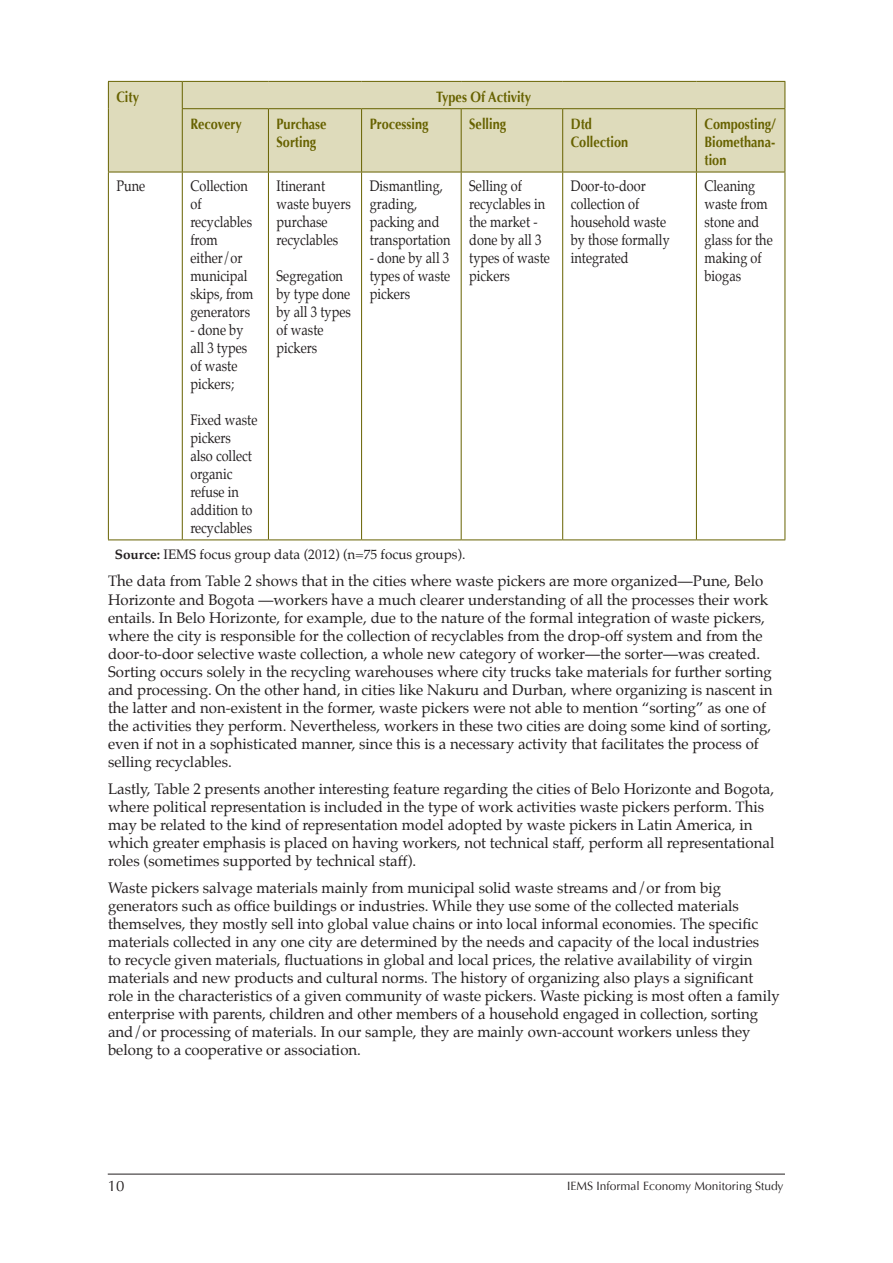
<style>
.page{position:relative;width:893px;height:1263px;background:#fff}
.page>*{position:absolute;margin:0;border:0;box-sizing:border-box;transform-origin:0 0}
.Main_Body_Text{font:15px/18px "Palatino";color:#231f20}
.Table_Text{font:15px/18px "Palatino";color:#231f20;scale:.85 1}
.Table_Headings{font:700 15px/18px "Optima";color:#676200;scale:.85 1}
.t1{font:15px "Optima";color:#231f20}
.Source{font:13.5px "Palatino";color:#231f20}
.t2{font:12px "Optima";color:#231f20}
.s1{font-weight:700}
</style>
<div class="page">
<hr style="left:108px;top:1174px;width:677px;height:1px;background:#231f20">
<div style="left:109px;top:82px;width:676px;height:90px;background:#dedbbb"></div>
<hr style="left:108px;top:81px;width:74px;height:1px;background:#676200">
<svg style="left:108px;top:82px;width:1px;height:27px"></svg>
<hr style="left:182px;top:81px;width:86px;height:1px;background:#676200">
<svg style="left:182px;top:82px;width:1px;height:26px"></svg>
<hr style="left:268px;top:81px;width:94px;height:1px;background:#676200">
<hr style="left:362px;top:81px;width:99px;height:1px;background:#676200">
<hr style="left:461px;top:81px;width:102px;height:1px;background:#676200">
<hr style="left:563px;top:81px;width:133px;height:1px;background:#676200">
<hr style="left:696px;top:81px;width:89px;height:1px;background:#676200">
<svg style="left:785px;top:82px;width:1px;height:26px"></svg>
<hr style="left:108px;top:109px;width:1px;height:63px;background:#676200">
<hr style="left:182px;top:108px;width:86px;height:1px;background:#676200">
<hr style="left:182px;top:109px;width:1px;height:63px;background:#676200">
<hr style="left:268px;top:108px;width:94px;height:1px;background:#676200">
<hr style="left:268px;top:109px;width:1px;height:63px;background:#676200">
<hr style="left:362px;top:108px;width:99px;height:1px;background:#676200">
<hr style="left:361px;top:109px;width:1px;height:63px;background:#676200">
<hr style="left:461px;top:108px;width:102px;height:1px;background:#676200">
<hr style="left:461px;top:109px;width:1px;height:63px;background:#676200">
<hr style="left:563px;top:108px;width:133px;height:1px;background:#676200">
<hr style="left:562px;top:109px;width:1px;height:63px;background:#676200">
<hr style="left:696px;top:108px;width:89px;height:1px;background:#676200">
<hr style="left:696px;top:109px;width:1px;height:63px;background:#676200">
<hr style="left:785px;top:109px;width:1px;height:63px;background:#676200">
<hr style="left:108px;top:172px;width:74px;height:1px;background:#676200">
<hr style="left:108px;top:172px;width:1px;height:367px;background:#676200">
<hr style="left:182px;top:172px;width:86px;height:1px;background:#676200">
<hr style="left:182px;top:172px;width:1px;height:367px;background:#676200">
<hr style="left:268px;top:172px;width:94px;height:1px;background:#676200">
<hr style="left:268px;top:172px;width:1px;height:367px;background:#676200">
<hr style="left:362px;top:172px;width:99px;height:1px;background:#676200">
<hr style="left:361px;top:172px;width:1px;height:367px;background:#676200">
<hr style="left:461px;top:172px;width:102px;height:1px;background:#676200">
<hr style="left:461px;top:172px;width:1px;height:367px;background:#676200">
<hr style="left:563px;top:172px;width:133px;height:1px;background:#676200">
<hr style="left:562px;top:172px;width:1px;height:367px;background:#676200">
<hr style="left:696px;top:172px;width:89px;height:1px;background:#676200">
<hr style="left:696px;top:172px;width:1px;height:367px;background:#676200">
<hr style="left:785px;top:172px;width:1px;height:367px;background:#676200">
<hr style="left:108px;top:539px;width:74px;height:1px;background:#676200">
<hr style="left:182px;top:539px;width:86px;height:1px;background:#676200">
<hr style="left:268px;top:539px;width:94px;height:1px;background:#676200">
<hr style="left:362px;top:539px;width:99px;height:1px;background:#676200">
<hr style="left:461px;top:539px;width:102px;height:1px;background:#676200">
<hr style="left:563px;top:539px;width:133px;height:1px;background:#676200">
<hr style="left:696px;top:539px;width:89px;height:1px;background:#676200">
<p class="Table_Headings" style="left:116px;top:88px;width:28px">City</p>
<p class="Table_Headings" style="left:436px;top:88px;width:113px">Types Of Activity</p>
<p class="Table_Headings" style="left:190px;top:115px;width:62px">Recovery</p>
<p class="Table_Headings" style="left:277px;top:115px;width:60px">Purchase<br>Sorting</p>
<p class="Table_Headings" style="left:370px;top:115px;width:71px">Processing</p>
<p class="Table_Headings" style="left:469px;top:115px;width:45px">Selling</p>
<p class="Table_Headings" style="left:571px;top:115px;width:69px">Dtd<br>Collection</p>
<p class="Table_Headings" style="left:704px;top:115px;width:86px;text-align:justify">Composting/ Biomethana&shy;tion</p>
<p class="Table_Text" style="left:116px;top:177px;width:36px">Pune</p>
<p class="Table_Text" style="left:190px;top:177px;width:76px">Collection of recyclables from either/or municipal skips, from generators</p>
<p class="Table_Text" style="left:190px;top:321px;width:69px">- done by all 3 types of waste pickers;</p>
<p class="Table_Text" style="left:190px;top:411px;width:80px">Fixed waste pickers<br>also collect organic refuse in addition to recyclables</p>
<p class="Table_Text" style="left:469px;top:177px;width:96px">Selling of recyclables in the market - done by all 3 types of waste pickers</p>
<p class="Table_Text" style="left:571px;top:177px;width:118px">Door-to-door collection of household waste by those formally integrated</p>
<p class="Table_Text" style="left:704px;top:177px;width:82px">Cleaning waste from stone and glass for the making of biogas</p>
<p class="Table_Text" style="left:370px;top:177px;width:97px">Dismantling, grading, packing and transportation</p>
<p class="Table_Text" style="left:370px;top:249px;width:96px;text-align:justify">- done by all 3 types of waste pickers</p>
<p class="Table_Text" style="left:277px;top:177px;width:89px">Itinerant waste buyers purchase recyclables</p>
<p class="Table_Text" style="left:277px;top:267px;width:89px">Segregation by type done by all 3 types of waste pickers</p>
<p class="Source" style="left:115px;top:544px;width:352px"><span class="s1">Source:</span> IEMS focus group data (2012) (n=75 focus groups).</p>
<p class="Main_Body_Text" style="left:108px;top:572px;width:666px">The data from Table 2 shows that in the cities where waste pickers are more organized—Pune, Belo Horizonte and Bogota —workers have a much clearer understanding of all the processes their work entails. In Belo Horizonte, for example, due to the nature of the formal integration of waste pickers, where the city is responsible for the collection of recyclables from the drop-off system and from the door-to-door selective waste collection, a whole new category of worker—the sorter—was created.<br>Sorting occurs solely in the recycling warehouses where city trucks take materials for further sorting and processing. On the other hand, in cities like Nakuru and Durban, where organizing is nascent in the latter and non-existent in the former, waste pickers were not able to mention “sorting” as one of the activities they perform. Nevertheless, workers in these two cities are doing some kind of sorting, even if not in a sophisticated manner, since this is a necessary activity that facilitates the process of selling recyclables.</p>
<p class="Main_Body_Text" style="left:108px;top:779px;width:668px">Lastly, Table 2 presents another interesting feature regarding the cities of Belo Horizonte and Bogota, where political representation is included in the type of work activities waste pickers perform. This may be related to the kind of representation model adopted by waste pickers in Latin America, in which greater emphasis is placed on having workers, not technical staff, perform all representational roles (sometimes supported by technical staff).</p>
<p class="Main_Body_Text" style="left:108px;top:878px;width:673px">Waste pickers salvage materials mainly from municipal solid waste streams and/or from big generators such as office buildings or industries. While they use some of the collected materials themselves, they mostly sell into global value chains or into local informal economies. The specific materials collected in any one city are determined by the needs and capacity of the local industries<br>to recycle given materials, fluctuations in global and local prices, the relative availability of virgin materials and new products and cultural norms. The history of organizing also plays a significant role in the characteristics of a given community of waste pickers. Waste picking is most often a family enterprise with parents, children and other members of a household engaged in collection, sorting and/or processing of materials. In our sample, they are mainly own-account workers unless they belong to a cooperative or association.</p>
<p class="t1" style="left:108px;top:1177px;width:18px">10</p>
<p class="t2" style="left:567px;top:1179px;width:218px">IEMS Informal Economy Monitoring Study</p>
</div>
